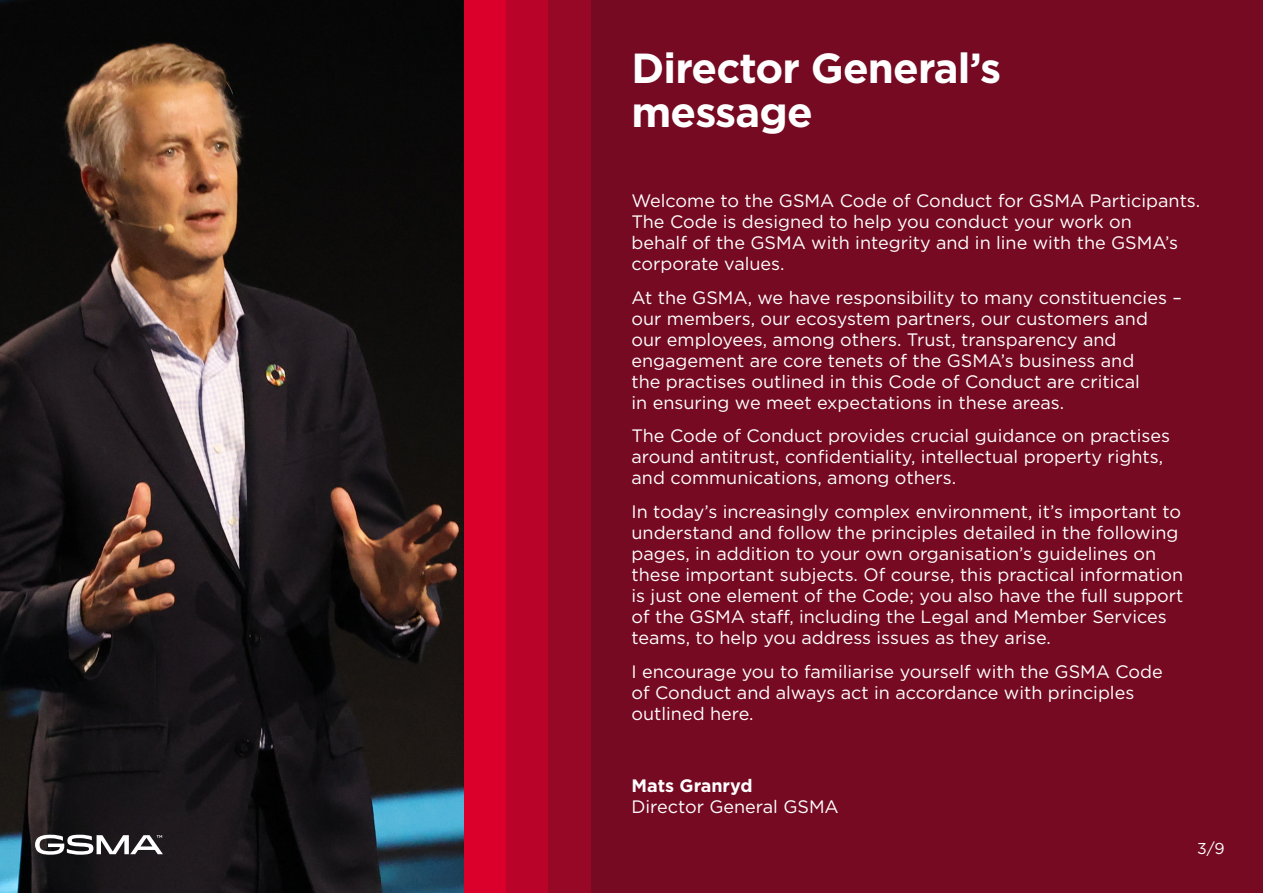
<style>
.page{position:relative;width:1263px;height:893px;background:#fff}
.page>*{position:absolute;margin:0;border:0;box-sizing:border-box;transform-origin:0 0}
.t1{font:700 42px/45px "Gotham";letter-spacing:-.02em;color:#fff}
.t2{font:18px/21px "Gotham";color:#fff}
.t3{font:700 18px "Gotham";color:#fff}
.t4{font:15.75px "Gotham";color:#fff}
</style>
<div class="page">
<div style="left:463px;top:0;width:43px;height:893px;background:#db002b"></div>
<div style="left:506px;top:0;width:43px;height:893px;background:#ba0329"></div>
<div style="left:549px;top:0;width:42px;height:893px;background:#960826"></div>
<div style="left:591px;top:0;width:672px;height:893px;background:#750a22"></div>
<img style="left:0;top:0;width:463px;height:893px">
<svg style="left:35px;top:835px;width:128px;height:20px"></svg>
<h1 class="t1" style="left:631px;top:45px;width:371px">Director General’s message</h1>
<p class="t2" style="left:631px;top:190px;width:570px">Welcome to the GSMA Code of Conduct for GSMA Participants.<br>The Code is designed to help you conduct your work on<br>behalf of the GSMA with integrity and in line with the GSMA’s corporate values.</p>
<p class="t2" style="left:631px;top:286px;width:552px">At the GSMA, we have responsibility to many constituencies – our members, our ecosystem partners, our customers and our employees, among others. Trust, transparency and engagement are core tenets of the GSMA’s business and<br>the practises outlined in this Code of Conduct are critical<br>in ensuring we meet expectations in these areas.</p>
<p class="t2" style="left:631px;top:425px;width:540px">The Code of Conduct provides crucial guidance on practises around antitrust, confidentiality, intellectual property rights, and communications, among others.</p>
<p class="t2" style="left:631px;top:501px;width:553px">In today’s increasingly complex environment, it’s important to understand and follow the principles detailed in the following pages, in addition to your own organisation’s guidelines on these important subjects. Of course, this practical information is just one element of the Code; you also have the full support of the GSMA staff, including the Legal and Member Services teams, to help you address issues as they arise.</p>
<p class="t2" style="left:631px;top:661px;width:533px">I encourage you to familiarise yourself with the GSMA Code of Conduct and always act in accordance with principles outlined here.</p>
<p class="t3" style="left:631px;top:773px;width:123px">Mats Granryd</p>
<p class="t2" style="left:631px;top:795px;width:209px">Director General GSMA</p>
<p class="t4" style="left:1197px;top:838px;width:29px">3/9</p>
</div>
